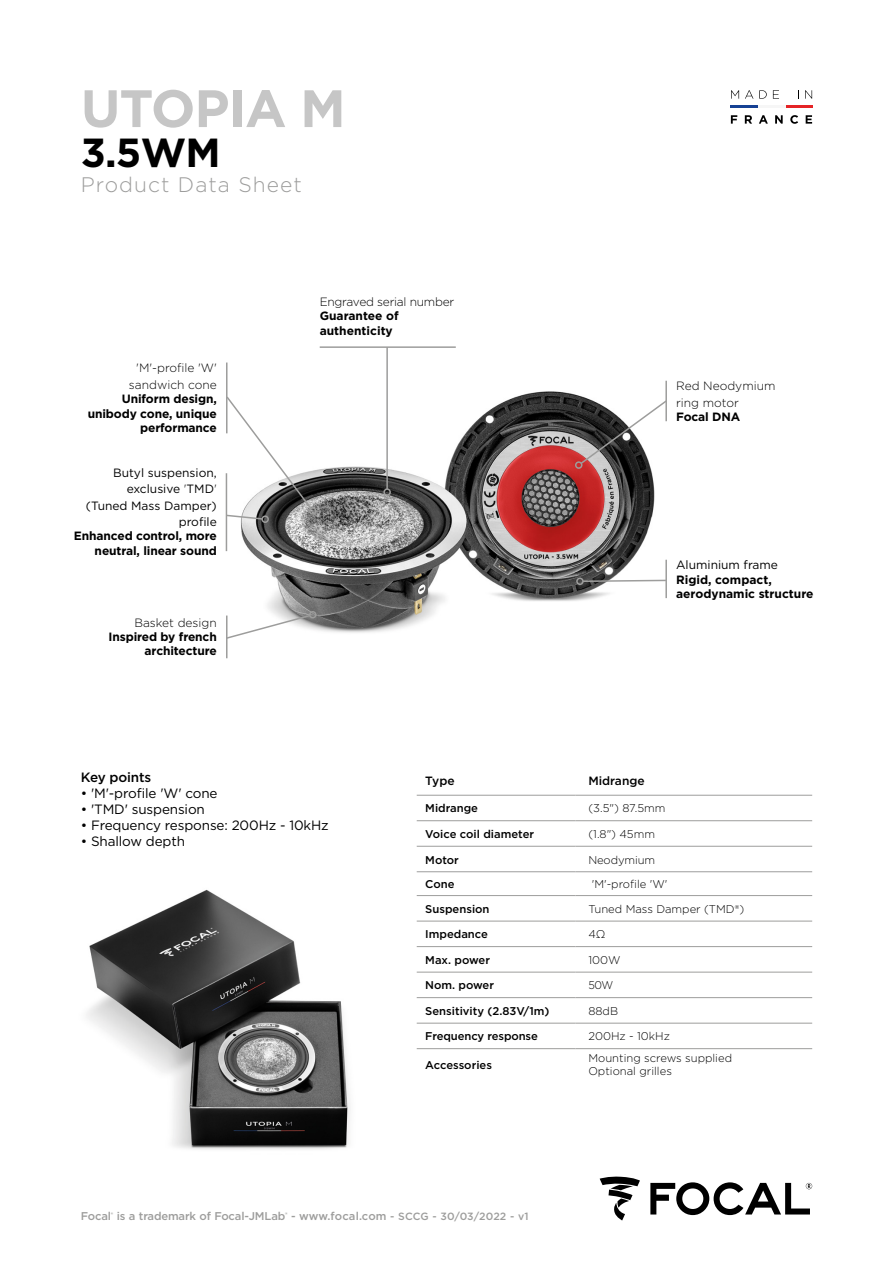
<style>
.page{position:relative;width:893px;height:1263px;background:#fff}
.page>*{position:absolute;margin:0;border:0;box-sizing:border-box;transform-origin:0 0}
.t1{font:700 52.5px "Gotham";letter-spacing:-.02em;color:#c6c6c6}
.t2{font:700 40.5px "Gotham";color:#000}
.t3{font:300 21px "Gotham";letter-spacing:.05em;color:#9d9d9c}
.t4{font:13.5px "Gotham";letter-spacing:-.01em;color:#000}
.t5{font:500 13.5px "Gotham";letter-spacing:-.01em;color:#000}
.t6{font:700 12px/14.4px "Gotham";letter-spacing:-.01em;color:#000;text-align:right}
.t7{font:12px/16.5px "Gotham";color:#000;text-align:right}
.t8{font:300 12px/16.5px "Gotham";color:#000;text-align:right}
.t9{font:300 12px "Gotham";letter-spacing:-.02em;color:#000}
.t10{font:500 12px "Gotham";color:#000}
.t11{font:300 11.25px/13.5px "Gotham";color:#000}
.t12{font:500 11.25px "Gotham";color:#000}
.t13{font:500 11.25px "Gotham";letter-spacing:-.015em;color:#9d9d9c}
.t14{font:300 11.25px "Gotham";color:#000;scale:.95 1}
.s1{font-weight:300}
.s2{font-size:10.5px}
</style>
<div class="page">
<img style="left:225px;top:346px;width:442px;height:313px">
<img style="left:86px;top:871px;width:331px;height:279px">
<hr style="left:226px;top:362px;width:2px;height:71px;background:#9d9d9c">
<div style="left:309px;top:507px;width:7px;height:8px;border:2px solid #9d9d9c;border-radius:50%"></div>
<hr style="left:320px;top:346px;width:136px;height:2px;background:#9d9d9c">
<hr style="left:386px;top:347px;width:2px;height:142px;background:#9d9d9c">
<div style="left:383px;top:488px;width:8px;height:8px;border:2px solid #9d9d9c;border-radius:50%"></div>
<hr style="left:226px;top:473px;width:1px;height:78px;background:#9d9d9c">
<svg style="left:225px;top:395px;width:88px;height:126px"></svg>
<div style="left:261px;top:515px;width:8px;height:8px;border:2px solid #9d9d9c;border-radius:50%"></div>
<hr style="left:226px;top:615px;width:2px;height:43px;background:#9d9d9c">
<svg style="left:225px;top:614px;width:87px;height:26px"></svg>
<div style="left:309px;top:611px;width:7px;height:7px;border:2px solid #9d9d9c;border-radius:50%"></div>
<hr style="left:665px;top:381px;width:2px;height:40px;background:#9d9d9c">
<svg style="left:579px;top:399px;width:88px;height:66px"></svg>
<div style="left:575px;top:461px;width:7px;height:8px;border:2px solid #9d9d9c;border-radius:50%"></div>
<hr style="left:665px;top:560px;width:2px;height:38px;background:#9d9d9c">
<svg style="left:584px;top:579px;width:82px;height:4px"></svg>
<div style="left:576px;top:577px;width:8px;height:8px;border:2px solid #9d9d9c;border-radius:50%"></div>
<svg style="left:600px;top:1176px;width:40px;height:44px"></svg>
<svg style="left:650px;top:1182px;width:162px;height:33px"></svg>
<svg style="left:417px;top:794px;width:395px;height:256px"></svg>
<hr style="left:417px;top:795px;width:159px;height:1px;background:#9d9d9c">
<hr style="left:576px;top:795px;width:236px;height:1px;background:#9d9d9c">
<hr style="left:417px;top:820px;width:159px;height:1px;background:#9d9d9c">
<hr style="left:576px;top:820px;width:236px;height:1px;background:#9d9d9c">
<hr style="left:417px;top:846px;width:159px;height:1px;background:#9d9d9c">
<hr style="left:576px;top:846px;width:236px;height:1px;background:#9d9d9c">
<hr style="left:417px;top:871px;width:159px;height:1px;background:#9d9d9c">
<hr style="left:576px;top:871px;width:236px;height:1px;background:#9d9d9c">
<hr style="left:417px;top:895px;width:159px;height:1px;background:#9d9d9c">
<hr style="left:576px;top:895px;width:236px;height:1px;background:#9d9d9c">
<hr style="left:417px;top:921px;width:159px;height:1px;background:#9d9d9c">
<hr style="left:576px;top:921px;width:236px;height:1px;background:#9d9d9c">
<hr style="left:417px;top:946px;width:159px;height:1px;background:#9d9d9c">
<hr style="left:576px;top:946px;width:236px;height:1px;background:#9d9d9c">
<hr style="left:417px;top:972px;width:159px;height:1px;background:#9d9d9c">
<hr style="left:576px;top:972px;width:236px;height:1px;background:#9d9d9c">
<hr style="left:417px;top:997px;width:159px;height:1px;background:#9d9d9c">
<hr style="left:576px;top:997px;width:236px;height:1px;background:#9d9d9c">
<hr style="left:417px;top:1023px;width:159px;height:1px;background:#9d9d9c">
<hr style="left:576px;top:1023px;width:236px;height:1px;background:#9d9d9c">
<hr style="left:417px;top:1048px;width:159px;height:1px;background:#9d9d9c">
<hr style="left:576px;top:1048px;width:236px;height:1px;background:#9d9d9c">
<svg style="left:731px;top:90px;width:8px;height:9px"></svg>
<svg style="left:745px;top:90px;width:8px;height:9px"></svg>
<svg style="left:759px;top:90px;width:8px;height:9px"></svg>
<svg style="left:773px;top:90px;width:6px;height:9px"></svg>
<svg style="left:805px;top:90px;width:7px;height:9px"></svg>
<svg style="left:731px;top:115px;width:6px;height:9px"></svg>
<svg style="left:745px;top:115px;width:7px;height:9px"></svg>
<svg style="left:759px;top:115px;width:9px;height:9px"></svg>
<svg style="left:775px;top:115px;width:8px;height:9px"></svg>
<svg style="left:790px;top:115px;width:8px;height:9px"></svg>
<svg style="left:806px;top:115px;width:6px;height:9px"></svg>
<hr style="left:731px;top:105px;width:27px;height:2px;background:#164194">
<hr style="left:785px;top:105px;width:27px;height:2px;background:#e52326">
<hr style="left:758px;top:105px;width:27px;height:2px;background:#f6f6f6">
<h1 class="t1" style="left:81px;top:74px;width:266px">UTOPIA M</h1>
<h2 class="t2" style="left:81px;top:126px;width:141px">3.5WM</h2>
<h3 class="t3" style="left:81px;top:171px;width:222px">Product Data Sheet</h3>
<p class="t8" style="left:129px;top:359px;width:89px">'M'-profile 'W' sandwich cone</p>
<p class="t6" style="left:88px;top:392px;width:131px">Uniform design, unibody cone, unique performance</p>
<p class="t7" style="left:86px;top:464px;width:133px">Butyl suspension, exclusive <span class="s1">'</span>TMD<span class="s1">' </span>(Tuned Mass Damper) profile</p>
<p class="t6" style="left:74px;top:529px;width:144px">Enhanced control, more neutral, linear sound</p>
<p class="t8" style="left:134px;top:614px;width:84px">Basket design</p>
<p class="t6" style="left:109px;top:629px;width:110px">Inspired by french architecture</p>
<p class="t9" style="left:320px;top:294px;width:136px">Engraved serial number</p>
<p class="t6" style="left:320px;top:309px;width:80px;text-align:left">Guarantee of authenticity</p>
<p class="t8" style="left:676px;top:377px;width:101px;text-align:left">Red Neodymium ring motor</p>
<p class="t6" style="left:676px;top:410px;width:66px">Focal DNA</p>
<p class="t7" style="left:676px;top:557px;width:103px">Aluminium frame</p>
<p class="t6" style="left:676px;top:572px;width:139px;text-align:left">Rigid, compact, aerodynamic structure</p>
<p class="t5" style="left:81px;top:768px;width:72px">Key points</p>
<p class="t4" style="left:81px;top:784px;width:138px">• 'M'-profile 'W' cone</p>
<p class="t4" style="left:81px;top:800px;width:126px">• 'TMD' suspension</p>
<p class="t4" style="left:81px;top:817px;width:249px">• Frequency response: 200Hz - 10kHz</p>
<p class="t4" style="left:81px;top:833px;width:106px">• Shallow depth</p>
<p class="t10" style="left:425px;top:772px;width:31px">Type</p>
<p class="t10" style="left:588px;top:772px;width:58px">Midrange</p>
<p class="t12" style="left:425px;top:801px;width:54px">Midrange</p>
<p class="t11" style="left:588px;top:801px;width:79px">(3.5") 87.5mm</p>
<p class="t12" style="left:425px;top:827px;width:110px">Voice coil diameter</p>
<p class="t11" style="left:588px;top:827px;width:68px">(1.8") 45mm</p>
<p class="t12" style="left:425px;top:852px;width:35px">Motor</p>
<p class="t11" style="left:588px;top:852px;width:68px">Neodymium</p>
<p class="t12" style="left:425px;top:877px;width:31px">Cone</p>
<p class="t11" style="left:592px;top:877px;width:77px">'M'-profile 'W'</p>
<p class="t12" style="left:425px;top:901px;width:66px">Suspension</p>
<p class="t11" style="left:588px;top:902px;width:157px">Tuned Mass Damper (TMD®)</p>
<p class="t12" style="left:425px;top:927px;width:64px">Impedance</p>
<p class="t11" style="left:588px;top:927px;width:19px">4Ω</p>
<p class="t12" style="left:425px;top:952px;width:66px">Max. power</p>
<p class="t11" style="left:588px;top:953px;width:34px">100W</p>
<p class="t12" style="left:425px;top:978px;width:70px">Nom. power</p>
<p class="t14" style="left:588px;top:978px;width:28px">50W</p>
<p class="t12" style="left:425px;top:1003px;width:126px">Sensitivity (2.83V/1m)</p>
<p class="t11" style="left:588px;top:1004px;width:31px">88dB</p>
<p class="t12" style="left:425px;top:1029px;width:114px">Frequency response</p>
<p class="t11" style="left:588px;top:1029px;width:83px">200Hz - 10kHz</p>
<p class="t12" style="left:425px;top:1057px;width:68px">Accessories</p>
<p class="t11" style="left:588px;top:1051px;width:145px">Mounting screws supplied<br>Optional grilles</p>
<p class="t13" style="left:81px;top:1209px;width:449px">Focal<sup>®</sup> is a trademark of Focal-JMLab<sup>®</sup> - www.focal.com <span class="s2">- SCCG - 30/03/2022 - v1</span></p>
</div>
